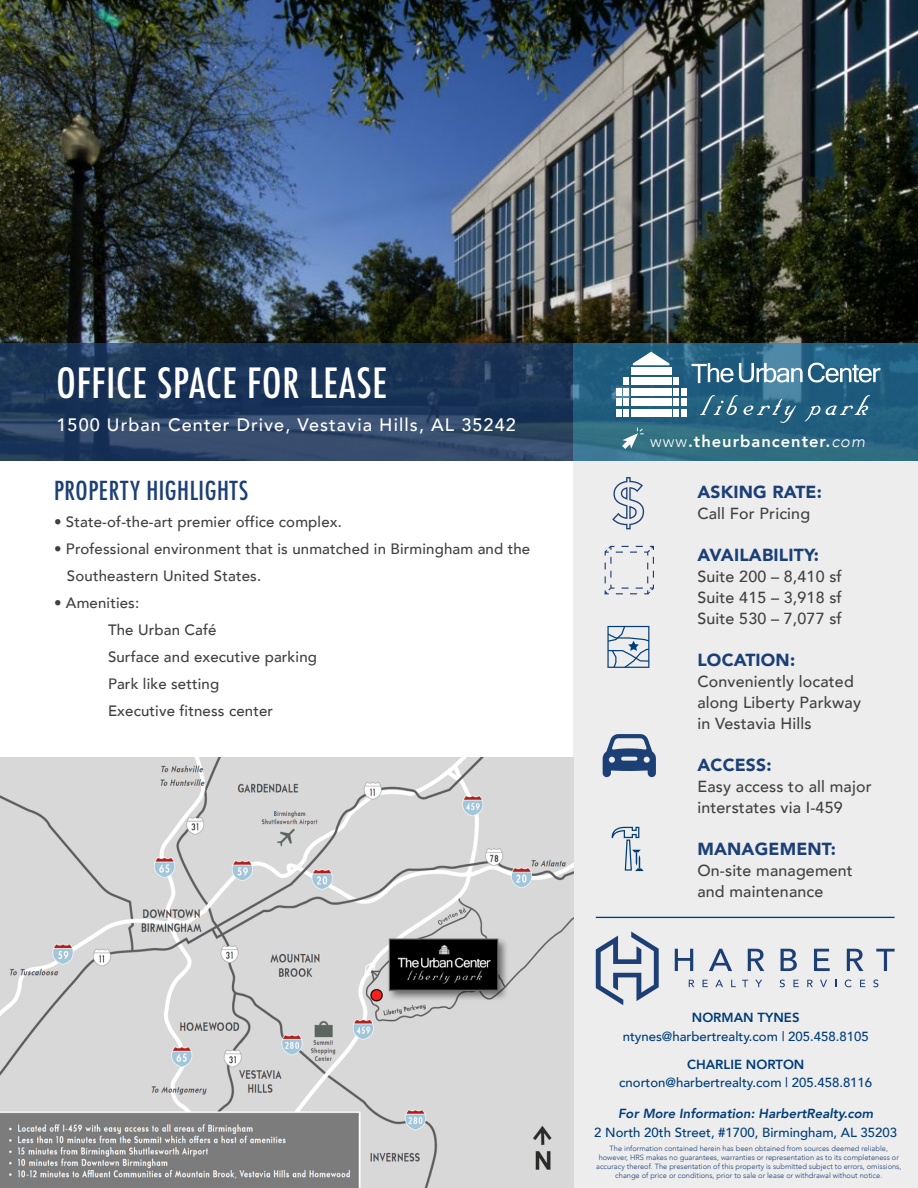
<style>
.page{position:relative;width:918px;height:1188px;background:#fff}
.page>*{position:absolute;margin:0;border:0;box-sizing:border-box;transform-origin:0 0}
.t1{font:500 condensed 40.5px "Futura";letter-spacing:.02em;color:#fff}
.t2{font:500 condensed 25.5px "Futura";letter-spacing:.02em;color:#1c4076}
.t3{font:500 18px "Avenir";letter-spacing:.06em;color:#fff}
.t4{font:900 17.4px "Avenir";letter-spacing:.01em;color:#1c4076}
.t5{font:800 16.5px "Avenir";letter-spacing:.06em;color:#fff}
.t6{font:500 16.05px/21px "Avenir";letter-spacing:.01em;color:#414042}
.t7{font:500 15px/27px "Avenir";letter-spacing:.01em;color:#414042}
.t8{font:500 13.2px "Avenir";color:#003c78}
.t9{font:italic 800 13.2px "Avenir";color:#003c78}
.t10{font:800 13.2px "Avenir";color:#003c78}
.t11{font:300 7.5px/9px "Avenir";color:#1d3f75;text-align:center}
.s1{font-weight:300}
.s2{font-weight:300;font-style:italic}
</style>
<div class="page">
<div style="left:573px;top:461px;width:345px;height:727px;background:#ededee"></div>
<hr style="left:596px;top:917px;width:299px;height:1px;background:#003c78">
<svg style="left:675px;top:949px;width:18px;height:22px"></svg>
<svg style="left:709px;top:949px;width:23px;height:22px"></svg>
<svg style="left:748px;top:949px;width:16px;height:22px"></svg>
<svg style="left:781px;top:949px;width:16px;height:22px"></svg>
<svg style="left:814px;top:949px;width:16px;height:22px"></svg>
<svg style="left:847px;top:949px;width:16px;height:22px"></svg>
<svg style="left:876px;top:949px;width:19px;height:22px"></svg>
<svg style="left:689px;top:980px;width:5px;height:7px"></svg>
<svg style="left:703px;top:980px;width:5px;height:7px"></svg>
<svg style="left:715px;top:980px;width:8px;height:7px"></svg>
<svg style="left:731px;top:980px;width:5px;height:7px"></svg>
<svg style="left:742px;top:980px;width:6px;height:7px"></svg>
<svg style="left:755px;top:980px;width:7px;height:7px"></svg>
<svg style="left:780px;top:980px;width:5px;height:7px"></svg>
<svg style="left:793px;top:980px;width:6px;height:7px"></svg>
<svg style="left:807px;top:980px;width:6px;height:7px"></svg>
<svg style="left:820px;top:980px;width:7px;height:7px"></svg>
<svg style="left:845px;top:980px;width:7px;height:7px"></svg>
<svg style="left:860px;top:980px;width:5px;height:7px"></svg>
<svg style="left:873px;top:980px;width:5px;height:7px"></svg>
<svg style="left:596px;top:932px;width:63px;height:73px"></svg>
<img style="left:0;top:0;width:918px;height:460px">
<svg style="left:1px;top:343px;width:572px;height:117px;background:#223b5d"></svg>
<svg style="left:574px;top:343px;width:344px;height:117px;background:#2a6784"></svg>
<svg style="left:612px;top:477px;width:32px;height:52px"></svg>
<svg style="left:607px;top:626px;width:42px;height:42px"></svg>
<svg style="left:612px;top:827px;width:32px;height:44px"></svg>
<svg style="left:604px;top:545px;width:50px;height:50px"></svg>
<svg style="left:603px;top:734px;width:53px;height:44px"></svg>
<svg style="left:622px;top:428px;width:22px;height:21px"></svg>
<div style="left:631px;top:367px;width:40px;height:8px;background:#fff"></div>
<div style="left:631px;top:388px;width:40px;height:8px;background:#fff"></div>
<div style="left:624px;top:388px;width:5px;height:8px;background:#fff"></div>
<div style="left:616px;top:388px;width:5px;height:8px;background:#fff"></div>
<div style="left:681px;top:388px;width:5px;height:8px;background:#fff"></div>
<div style="left:673px;top:388px;width:6px;height:8px;background:#fff"></div>
<div style="left:631px;top:399px;width:41px;height:7px;background:#fff"></div>
<svg style="left:616px;top:399px;width:13px;height:7px"></svg>
<svg style="left:674px;top:399px;width:12px;height:7px"></svg>
<div style="left:631px;top:409px;width:40px;height:8px;background:#fff"></div>
<div style="left:624px;top:409px;width:5px;height:8px;background:#fff"></div>
<div style="left:616px;top:409px;width:5px;height:8px;background:#fff"></div>
<div style="left:681px;top:409px;width:5px;height:8px;background:#fff"></div>
<div style="left:673px;top:409px;width:6px;height:8px;background:#fff"></div>
<div style="left:631px;top:378px;width:40px;height:7px;background:#fff"></div>
<svg style="left:624px;top:378px;width:5px;height:7px"></svg>
<div style="left:673px;top:378px;width:6px;height:7px;background:#fff"></div>
<svg style="left:633px;top:352px;width:37px;height:13px"></svg>
<svg style="left:692px;top:363px;width:188px;height:20px"></svg>
<svg style="left:700px;top:395px;width:38px;height:20px"></svg>
<svg style="left:744px;top:399px;width:52px;height:24px"></svg>
<svg style="left:805px;top:406px;width:15px;height:16px"></svg>
<svg style="left:826px;top:395px;width:44px;height:20px"></svg>
<img style="left:0;top:758px;width:574px;height:430px">
<h1 class="t1" style="left:57px;top:358px;width:332px">OFFICE SPACE FOR LEASE</h1>
<h3 class="t3" style="left:57px;top:409px;width:461px">1500 Urban Center Drive, Vestavia Hills, AL 35242</h3>
<h2 class="t2" style="left:54px;top:474px;width:196px">PROPERTY HIGHLIGHTS</h2>
<h3 class="t7" style="left:54px;top:507px;width:289px">• State-of-the-art premier office complex.</h3>
<h3 class="t7" style="left:67px;top:534px;width:465px;text-indent:-13px">• Professional environment that is unmatched in Birmingham and the<br>Southeastern United States.</h3>
<h3 class="t7" style="left:108px;top:588px;width:210px;text-indent:-54px">• Amenities:<br>The Urban Café<br>Surface and executive parking<br>Park like setting<br>Executive fitness center</h3>
<h3 class="t5" style="left:650px;top:428px;width:216px"><span class="s1">www</span>.theurbancenter.<span class="s2">com</span></h3>
<h3 class="t4" style="left:697px;top:477px;width:126px">ASKING RATE:</h3>
<h3 class="t6" style="left:697px;top:502px;width:114px">Call For Pricing</h3>
<h3 class="t4" style="left:697px;top:540px;width:123px">AVAILABILITY:</h3>
<h3 class="t6" style="left:697px;top:565px;width:146px;text-align:justify">Suite 200 – 8,410 sf Suite 415 – 3,918 sf Suite 530 – 7,077 sf</h3>
<h3 class="t4" style="left:697px;top:645px;width:99px">LOCATION:</h3>
<h3 class="t6" style="left:697px;top:670px;width:165px">Conveniently located along Liberty Parkway in Vestavia Hills</h3>
<h3 class="t4" style="left:697px;top:750px;width:76px">ACCESS:</h3>
<h3 class="t6" style="left:697px;top:775px;width:176px">Easy access to all major interstates via I-459</h3>
<h3 class="t4" style="left:697px;top:834px;width:140px">MANAGEMENT:</h3>
<h3 class="t6" style="left:697px;top:859px;width:157px">On-site management and maintenance</h3>
<h3 class="t10" style="left:692px;top:1007px;width:109px">NORMAN TYNES</h3>
<h3 class="t8" style="left:623px;top:1025px;width:247px">ntynes@harbertrealty.com | 205.458.8105</h3>
<h3 class="t10" style="left:687px;top:1054px;width:119px">CHARLIE NORTON</h3>
<h3 class="t8" style="left:619px;top:1071px;width:255px">cnorton@harbertrealty.com | 205.458.8116</h3>
<h3 class="t9" style="left:618px;top:1106px;width:257px">For More Information: HarbertRealty.com</h3>
<h3 class="t8" style="left:594px;top:1121px;width:304px">2 North 20th Street, #1700, Birmingham, AL 35203</h3>
<p class="t11" style="left:596px;top:1144px;width:307px">The information contained herein has been obtained from sources deemed reliable, however, HRS makes no guarantees, warranties or representation as to its completeness or accuracy thereof. The presentation of this property is submitted subject to errors, omissions, change of price or conditions, prior to sale or lease or withdrawal without notice.</p>
</div>
